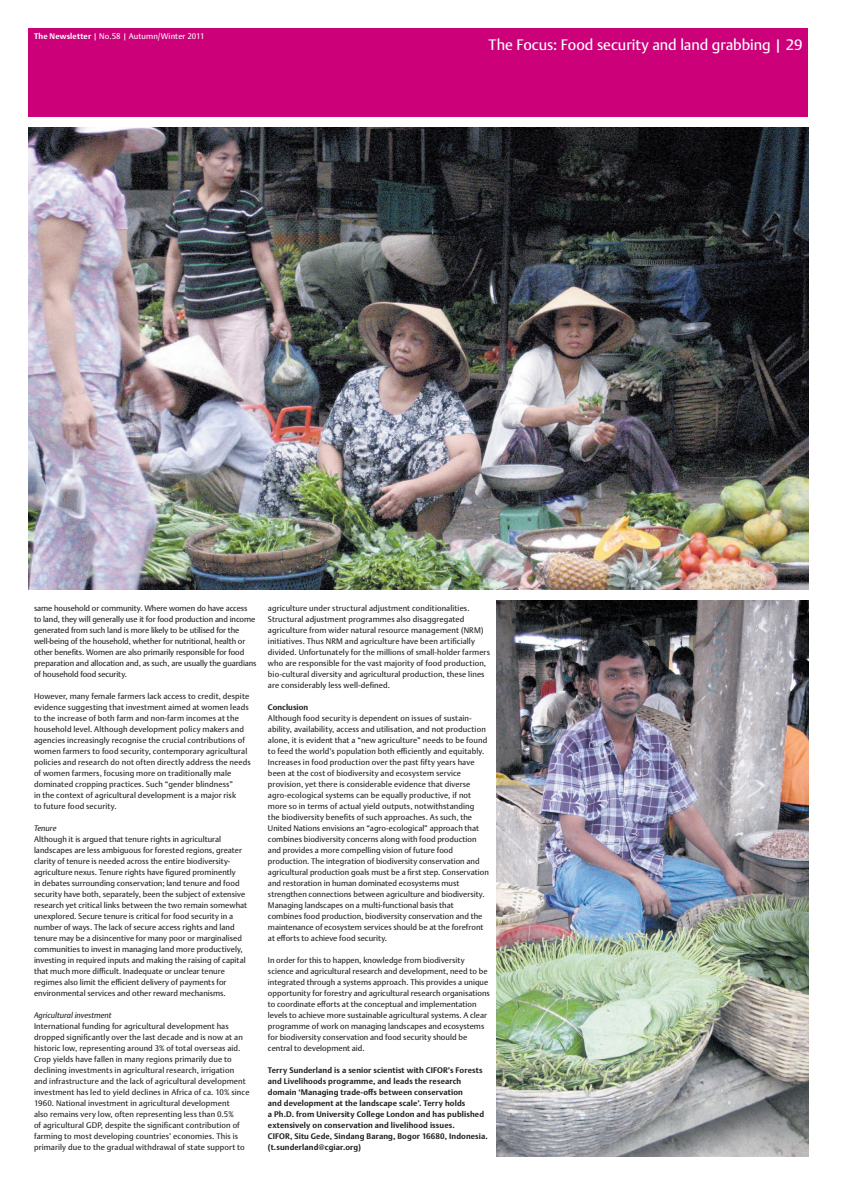
<style>
.page{position:relative;width:845px;height:1185px;background:#fff}
.page>*{position:absolute;margin:0;border:0;box-sizing:border-box;transform-origin:0 0}
.t1{font:15px "DTL Argo TPRO";letter-spacing:-.005em;color:#fff}
.t2{font:8px/11px "DTL Argo TPRO";letter-spacing:.005em;color:#231f20}
.t3{font:700 8px/11px "DTL Argo TPRO";letter-spacing:.015em;color:#231f20}
.t4{font:8px "DTL Argo TPRO";letter-spacing:.01em;color:#fff}
.t5{font:italic 8px "DTL Argo TPRO";color:#231f20}
.s1{font-weight:700}
</style>
<div class="page">
<div style="left:28px;top:28px;width:780px;height:88px;background:#cc017a"></div>
<img style="left:496px;top:600px;width:312px;height:557px">
<img style="left:28px;top:127px;width:780px;height:462px">
<p class="t4" style="left:34px;top:32px;width:172px"><span class="s1">The Newsletter</span> | No.58 | Autumn/Winter 2011</p>
<h1 class="t1" style="left:488px;top:36px;width:315px">The Focus: Food security and land grabbing | 29</h1>
<p class="t2" style="left:34px;top:603px;width:224px">same household or community. Where women do have access to land, they will generally use it for food production and income generated from such land is more likely to be utilised for the well-being of the household, whether for nutritional, health or other benefits. Women are also primarily responsible for food preparation and allocation and, as such, are usually the guardians of household food security.</p>
<p class="t2" style="left:34px;top:691px;width:218px">However, many female farmers lack access to credit, despite evidence suggesting that investment aimed at women leads to the increase of both farm and non-farm incomes at the household level. Although development policy makers and agencies increasingly recognise the crucial contributions of women farmers to food security, contemporary agricultural policies and research do not often directly address the needs of women farmers, focusing more on traditionally male dominated cropping practices. Such “gender blindness”<br>in the context of agricultural development is a major risk<br>to future food security.</p>
<p class="t5" style="left:34px;top:824px;width:24px">Tenure</p>
<p class="t2" style="left:34px;top:834px;width:215px">Although it is argued that tenure rights in agricultural landscapes are less ambiguous for forested regions, greater clarity of tenure is needed across the entire biodiversity&shy;agriculture nexus. Tenure rights have figured prominently<br>in debates surrounding conservation; land tenure and food security have both, separately, been the subject of extensive research yet critical links between the two remain somewhat unexplored. Secure tenure is critical for food security in a number of ways. The lack of secure access rights and land tenure may be a disincentive for many poor or marginalised communities to invest in managing land more productively, investing in required inputs and making the raising of capital that much more difficult. Inadequate or unclear tenure regimes also limit the efficient delivery of payments for environmental services and other reward mechanisms.</p>
<p class="t5" style="left:34px;top:1011px;width:79px">Agricultural investment</p>
<p class="t2" style="left:34px;top:1021px;width:217px">International funding for agricultural development has dropped significantly over the last decade and is now at an historic low, representing around 3% of total overseas aid.<br>Crop yields have fallen in many regions primarily due to declining investments in agricultural research, irrigation and infrastructure and the lack of agricultural development investment has led to yield declines in Africa of ca. 10% since 1960. National investment in agricultural development<br>also remains very low, often representing less than 0.5%<br>of agricultural GDP, despite the significant contribution of farming to most developing countries’ economies. This is primarily due to the gradual withdrawal of state support to</p>
<p class="t2" style="left:268px;top:603px;width:224px">agriculture under structural adjustment conditionalities.<br>Structural adjustment programmes also disaggregated agriculture from wider natural resource management (NRM) initiatives. Thus NRM and agriculture have been artificially divided. Unfortunately for the millions of small-holder farmers who are responsible for the vast majority of food production, bio-cultural diversity and agricultural production, these lines are considerably less well-defined.</p>
<p class="t3" style="left:268px;top:702px;width:42px">Conclusion</p>
<p class="t2" style="left:268px;top:713px;width:222px">Although food security is dependent on issues of sustain&shy;ability, availability, access and utilisation, and not production alone, it is evident that a “new agriculture” needs to be found to feed the world’s population both efficiently and equitably.<br>Increases in food production over the past fifty years have been at the cost of biodiversity and ecosystem service provision, yet there is considerable evidence that diverse agro-ecological systems can be equally productive, if not more so in terms of actual yield outputs, notwithstanding<br>the biodiversity benefits of such approaches. As such, the United Nations envisions an “agro-ecological” approach that combines biodiversity concerns along with food production and provides a more compelling vision of future food production. The integration of biodiversity conservation and agricultural production goals must be a first step. Conservation and restoration in human dominated ecosystems must strengthen connections between agriculture and biodiversity.<br>Managing landscapes on a multi-functional basis that combines food production, biodiversity conservation and the maintenance of ecosystem services should be at the forefront at efforts to achieve food security.</p>
<p class="t2" style="left:268px;top:955px;width:223px">In order for this to happen, knowledge from biodiversity science and agricultural research and development, need to be integrated through a systems approach. This provides a unique opportunity for forestry and agricultural research organisations to coordinate efforts at the conceptual and implementation levels to achieve more sustainable agricultural systems. A clear programme of work on managing landscapes and ecosystems for biodiversity conservation and food security should be central to development aid.</p>
<p class="t3" style="left:268px;top:1065px;width:221px">Terry Sunderland is a senior scientist with CIFOR’s Forests and Livelihoods programme, and leads the research domain ‘Managing trade-offs between conservation<br>and development at the landscape scale’. Terry holds<br>a Ph.D. from University College London and has published extensively on conservation and livelihood issues.<br>CIFOR, Situ Gede, Sindang Barang, Bogor 16680, Indonesia. (t.sunderland@cgiar.org)</p>
</div>
